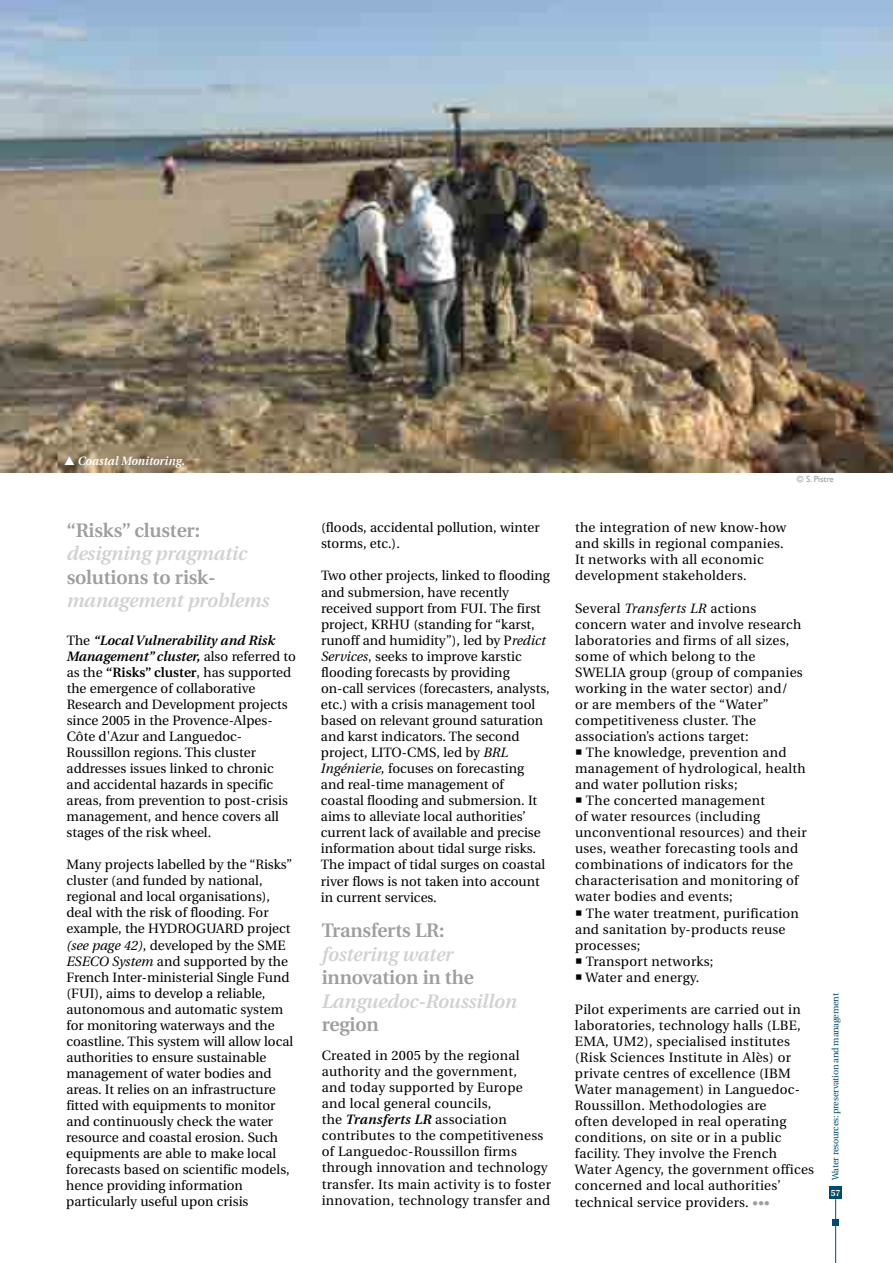
<style>
.page{position:relative;width:893px;height:1263px;background:#fff}
.page>*{position:absolute;margin:0;border:0;box-sizing:border-box;transform-origin:0 0}
.t1{font:italic 600 19.5px "Utopia";letter-spacing:-.01em;color:#d0d1d2}
.t2{font:600 19.5px "Utopia";letter-spacing:-.01em;color:#9c9e9f}
.t3{font:13.5px/16px "Utopia";color:#000}
.t4{font:13.5px/16px "Utopia";letter-spacing:.02em;color:#000}
.t5{font:italic 600 12px "Utopia";color:#fff}
.t6{font:9px "Utopia";letter-spacing:-.02em;color:#004c6c}
.t7{font:9px "Gill Sans";letter-spacing:-.01em;color:#9c9e9f}
.t8{font:700 9px "Utopia";color:#fff;scale:.95 1}
.s1{font-weight:600;font-style:italic}
.s2{font-weight:600}
.s3{font-style:italic}
.s4{color:#9c9e9f}
</style>
<div class="page">
<div style="left:832px;top:1220px;width:7px;height:6px;background:#004c6c"></div>
<div style="left:829px;top:1186px;width:13px;height:13px;background:#004c6c"></div>
<hr style="left:835px;top:1199px;width:1px;height:64px;background:#004c6c">
<img style="left:0;top:0;width:893px;height:473px">
<svg style="left:65px;top:456px;width:9px;height:9px"></svg>
<p class="t5" style="left:78px;top:454px;width:109px">Coastal Monitoring.</p>
<h1 class="t2" style="left:67px;top:519px;width:135px">“Risks” cluster:</h1>
<h1 class="t1" style="left:67px;top:542px;width:182px">designing pragmatic</h1>
<h1 class="t2" style="left:67px;top:566px;width:151px">solutions to risk-</h1>
<h1 class="t1" style="left:67px;top:589px;width:204px">management problems</h1>
<p class="t3" style="left:67px;top:632px;width:231px">The <span class="s1">“Local Vulnerability and Risk Management” cluster,</span> also referred to as the <span class="s2">“Risks” cluster</span>, has supported the emergence of collaborative Research and Development projects since 2005 in the Provence-Alpes-Côte d'Azur and Languedoc-Roussillon regions. This cluster addresses issues linked to chronic and accidental hazards in specific areas, from prevention to post-crisis management, and hence covers all stages of the risk wheel.</p>
<p class="t3" style="left:66px;top:857px;width:228px">Many projects labelled by the “Risks” cluster (and funded by national, regional and local organisations), deal with the risk of flooding. For example, the HYDROGUARD project <span class="s3">(see page 42)</span>, developed by the SME <span class="s3">ESECO System</span> and supported by the French Inter-ministerial Single Fund (FUI), aims to develop a reliable, autonomous and automatic system for monitoring waterways and the coastline. This system will allow local authorities to ensure sustainable management of water bodies and areas. It relies on an infrastructure fitted with equipments to monitor and continuously check the water resource and coastal erosion. Such equipments are able to make local forecasts based on scientific models, hence providing information particularly useful upon crisis</p>
<p class="t3" style="left:321px;top:520px;width:220px">(floods, accidental pollution, winter storms, etc.).</p>
<p class="t3" style="left:321px;top:568px;width:231px">Two other projects, linked to flooding and submersion, have recently received support from FUI. The first project, KRHU (standing for “karst, runoff and humidity”), led by P<span class="s3">redict Services</span>, seeks to improve karstic flooding forecasts by providing on-call services (forecasters, analysts, etc.) with a crisis management tool based on relevant ground saturation and karst indicators. The second project, LITO-CMS, led by <span class="s3">BRL Ingénierie,</span> focuses on forecasting and real-time management of coastal flooding and submersion. It aims to alleviate local authorities’ current lack of available and precise information about tidal surge risks.<br>The impact of tidal surges on coastal river flows is not taken into account in current services.</p>
<h1 class="t2" style="left:322px;top:920px;width:124px">Transferts LR:</h1>
<h1 class="t1" style="left:322px;top:943px;width:133px">fostering water</h1>
<h1 class="t2" style="left:322px;top:967px;width:153px">innovation in the</h1>
<h1 class="t1" style="left:322px;top:990px;width:197px">Languedoc-Roussillon</h1>
<h1 class="t2" style="left:322px;top:1014px;width:58px">region</h1>
<p class="t4" style="left:322px;top:1048px;width:231px">Created in 2005 by the regional authority and the government,<br>and today supported by Europe<br>and local general councils,<br>the <span class="s1">Transferts LR</span> association contributes to the competitiveness of Languedoc-Roussillon firms through innovation and technology transfer. Its main activity is to foster innovation, technology transfer and</p>
<p class="t7" style="left:797px;top:473px;width:39px">© S. Pistre</p>
<p class="t4" style="left:575px;top:520px;width:213px">the integration of new know-how and skills in regional companies.<br>It networks with all economic development stakeholders.</p>
<p class="t4" style="left:575px;top:600px;width:229px">Several <span class="s3">Transferts LR</span> actions concern water and involve research laboratories and firms of all sizes, some of which belong to the<br>SWELIA group (group of companies working in the water sector) and/ or are members of the “Water” competitiveness cluster. The association’s actions target:</p>
<p class="t4" style="left:575px;top:745px;width:232px">○ The knowledge, prevention and management of hydrological, health and water pollution risks;</p>
<p class="t4" style="left:575px;top:793px;width:233px">○ The concerted management<br>of water resources (including unconventional resources) and their uses, weather forecasting tools and combinations of indicators for the characterisation and monitoring of water bodies and events;</p>
<p class="t4" style="left:575px;top:905px;width:225px">○ The water treatment, purification and sanitation by-products reuse processes;</p>
<p class="t4" style="left:575px;top:953px;width:140px">○ Transport networks;</p>
<p class="t4" style="left:575px;top:969px;width:126px">○ Water and energy.</p>
<p class="t4" style="left:575px;top:1001px;width:241px">Pilot experiments are carried out in laboratories, technology halls (LBE, EMA, UM2), specialised institutes (Risk Sciences Institute in Alès) or private centres of excellence (IBM Water management) in Languedoc-Roussillon. Methodologies are<br>often developed in real operating conditions, on site or in a public facility. They involve the French Water Agency, the government offices concerned and local authorities’ technical service providers. <span class="s4">•••</span></p>
<p class="t6" style="left:830px;top:1180px;width:189px;rotate:-90deg">Water resources: preservation and management</p>
<p class="t8" style="left:831px;top:1187px;width:11px">57</p>
</div>
